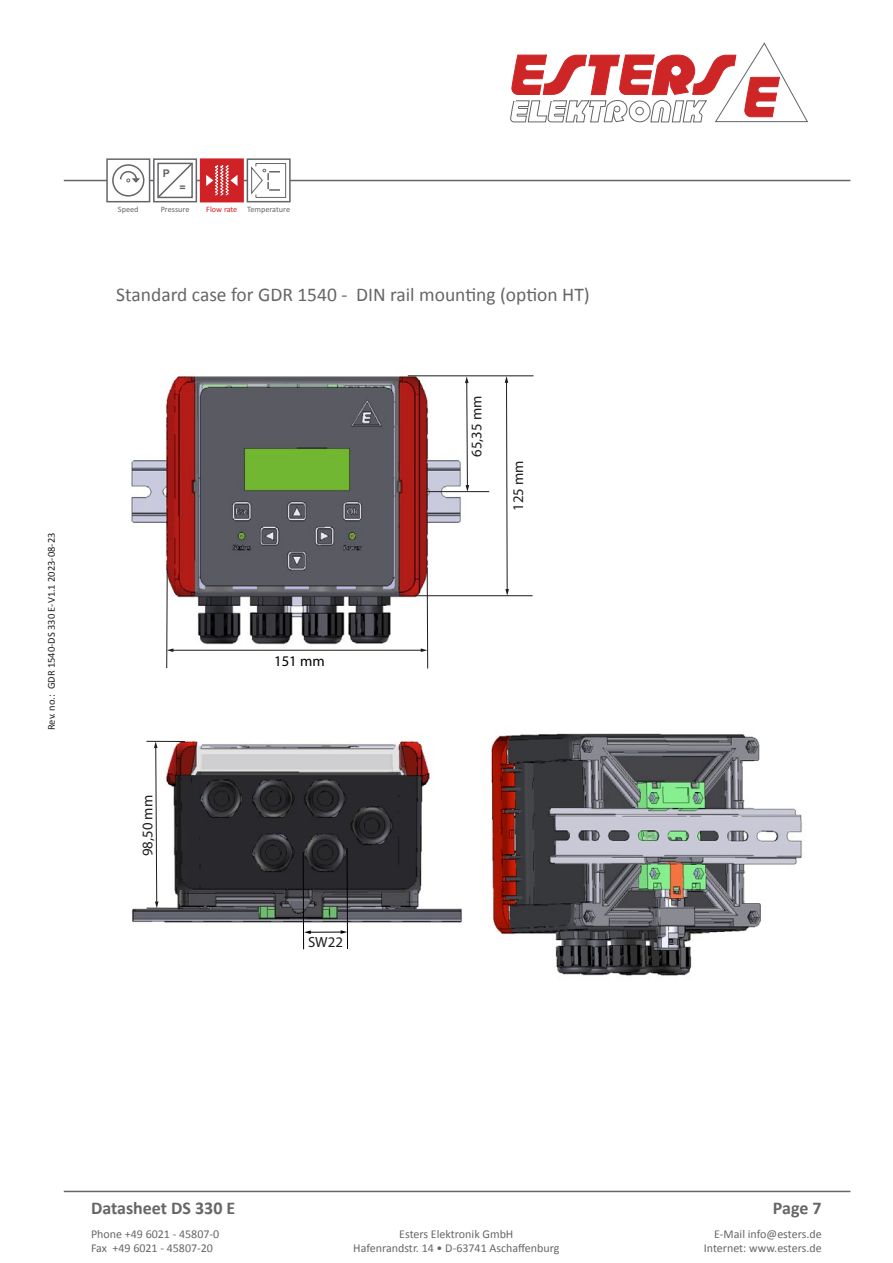
<style>
.page{position:relative;width:893px;height:1263px;background:#fff}
.page>*{position:absolute;margin:0;border:0;box-sizing:border-box;transform-origin:0 0}
.t1{font:19.5px "Calibri";color:#666}
.t2{font:700 18px "Calibri";color:#666}
.t3{font:14.7px "Myriad Pro";color:#1d1d1b}
.t4{font:14.7px "Myriad Pro";color:#000}
.t5{font:12px/14.4px "Calibri";color:#666}
.t6{font:700 10.65px "Arial";color:#636568}
.t7{font:10.5px "Calibri";color:#231f20}
.t8{font:8.25px "Calibri";color:#636568}
.s1{color:#d02126}
</style>
<div class="page">
<hr style="left:64px;top:180px;width:786px;height:1px;background:#666">
<hr style="left:64px;top:1191px;width:786px;height:1px;background:#666">
<svg style="left:510px;top:43px;width:298px;height:79px"></svg>
<div style="left:247px;top:159px;width:43px;height:43px;background:#fff"></div>
<div style="left:247px;top:158px;width:43px;height:44px;border:2px solid #636568"></div>
<div style="left:200px;top:158px;width:44px;height:44px;background:#d02126;border:2px solid #d02126"></div>
<svg style="left:206px;top:165px;width:32px;height:31px"></svg>
<div style="left:106px;top:158px;width:44px;height:44px;background:#fff;border:2px solid #636568"></div>
<svg style="left:113px;top:165px;width:31px;height:31px"></svg>
<div style="left:112px;top:164px;width:32px;height:33px;border:2px solid #636568;border-radius:50%"></div>
<svg style="left:119px;top:158px;width:79px;height:45px"></svg>
<hr style="left:256px;top:163px;width:30px;height:1px;background:#636568">
<hr style="left:285px;top:163px;width:1px;height:34px;background:#636568">
<hr style="left:256px;top:197px;width:30px;height:1px;background:#636568">
<svg style="left:251px;top:163px;width:29px;height:34px"></svg>
<img style="left:132px;top:740px;width:330px;height:205px">
<hr style="left:146px;top:741px;width:39px;height:1px;background:#1d1d1b">
<hr style="left:147px;top:908px;width:36px;height:1px;background:#1d1d1b">
<svg style="left:154px;top:741px;width:5px;height:167px"></svg>
<hr style="left:347px;top:848px;width:1px;height:101px;background:#000">
<hr style="left:310px;top:932px;width:32px;height:1px;background:#000">
<svg style="left:304px;top:930px;width:7px;height:4px"></svg>
<svg style="left:341px;top:930px;width:6px;height:4px"></svg>
<hr style="left:303px;top:852px;width:1px;height:97px;background:#000">
<img style="left:131px;top:375px;width:348px;height:287px">
<hr style="left:408px;top:375px;width:125px;height:1px;background:#1d1d1b">
<hr style="left:415px;top:595px;width:118px;height:1px;background:#1d1d1b">
<svg style="left:505px;top:376px;width:4px;height:220px"></svg>
<hr style="left:172px;top:650px;width:250px;height:1px;background:#1d1d1b">
<svg style="left:166px;top:568px;width:7px;height:101px"></svg>
<svg style="left:421px;top:567px;width:7px;height:102px"></svg>
<svg style="left:465px;top:376px;width:4px;height:115px"></svg>
<hr style="left:426px;top:491px;width:63px;height:1px;background:#1d1d1b">
<img style="left:491px;top:733px;width:311px;height:243px">
<p class="t7" style="left:45px;top:730px;width:199px;rotate:-90deg">Rev. no.: GDR 1540-DS 330 E-V1.1 2023-08-23</p>
<p class="t6" style="left:163px;top:167px;width:9px">P</p>
<p class="t6" style="left:180px;top:180px;width:8px">=</p>
<p class="t8" style="left:118px;top:204px;width:22px">Speed</p>
<p class="t8" style="left:161px;top:204px;width:30px">Pressure</p>
<p class="t8" style="left:206px;top:204px;width:85px"><span class="s1">Flow rate</span> Temperature</p>
<h1 class="t1" style="left:116px;top:283px;width:475px">Standard case for GDR 1540 - DIN rail mounting (option HT)</h1>
<p class="t3" style="left:139px;top:856px;width:63px;rotate:-90deg">98,50 mm</p>
<p class="t4" style="left:274px;top:652px;width:52px">151 mm</p>
<p class="t3" style="left:308px;top:933px;width:36px">SW22</p>
<p class="t3" style="left:467px;top:457px;width:63px;rotate:-90deg">65,35 mm</p>
<p class="t3" style="left:509px;top:511px;width:52px;rotate:-90deg">125 mm</p>
<h2 class="t2" style="left:91px;top:1197px;width:146px">Datasheet DS 330 E</h2>
<h2 class="t2" style="left:773px;top:1197px;width:50px">Page 7</h2>
<p class="t5" style="left:91px;top:1226px;width:130px">Phone +49 6021 - 45807-0<br>Fax +49 6021 - 45807-20</p>
<p class="t5" style="left:353px;top:1226px;width:208px;text-align:center">Esters Elektronik GmbH<br>Hafenrandstr. 14 • D-63741 Aschaffenburg</p>
<p class="t5" style="left:704px;top:1226px;width:119px;text-align:right">E-Mail info@esters.de<br>Internet: www.esters.de</p>
</div>
